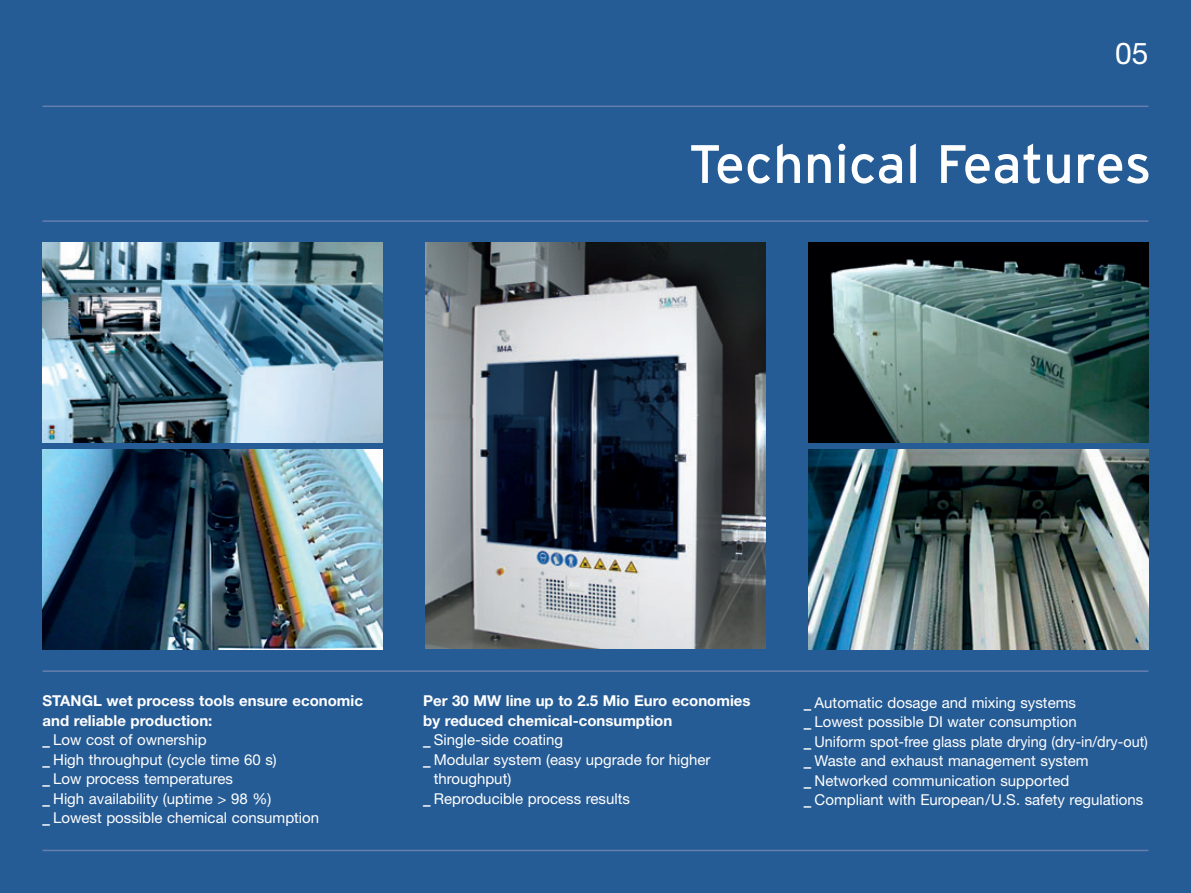
<style>
.page{position:relative;width:1191px;height:893px;background:#265c96}
.page>*{position:absolute;margin:0;border:0;box-sizing:border-box;transform-origin:0 0}
.t1{font:54px "Interstate";color:#fff}
.t2{font:30px "Helvetica Neue";color:#fff}
.t3{font:15px/19.5px "Helvetica Neue";color:#fff}
.t4{font:700 15px "Helvetica Neue";color:#fff}
.s1{font-weight:700}
.s2{font-family:"Interstate"}
</style>
<div class="page">
<hr style="left:43px;top:106px;width:1105px;height:1px;background:#657eae">
<hr style="left:43px;top:220px;width:1105px;height:2px;background:#657eae">
<hr style="left:43px;top:850px;width:1105px;height:1px;background:#657eae">
<img style="left:425px;top:242px;width:340px;height:407px">
<img style="left:43px;top:242px;width:340px;height:200px">
<img style="left:808px;top:242px;width:340px;height:200px">
<img style="left:43px;top:449px;width:340px;height:200px">
<img style="left:808px;top:449px;width:340px;height:200px">
<hr style="left:43px;top:670px;width:1105px;height:2px;background:#657eae">
<h2 class="t2" style="left:1115px;top:43px;width:35px">05</h2>
<h1 class="t1" style="left:688px;top:144px;width:464px">Technical Features</h1>
<p class="t3" style="left:43px;top:693px;width:322px"><span class="s1">STANGL wet process tools ensure economic and reliable production:<br></span><span class="s2">_</span> Low cost of ownership<br><span class="s2">_</span> High throughput (cycle time 60 s)<br><span class="s2">_</span> Low process temperatures<br><span class="s2">_</span> High availability (uptime &gt; 98 %)<br><span class="s2">_</span> Lowest possible chemical consumption</p>
<p class="t4" style="left:423px;top:696px;width:329px">Per 30 MW line up to 2.5 Mio Euro economies</p>
<p class="t4" style="left:423px;top:715px;width:251px">by reduced chemical-consumption</p>
<p class="t3" style="left:423px;top:732px;width:141px"><span class="s2">_</span> Single-side coating</p>
<p class="t3" style="left:423px;top:751px;width:289px"><span class="s2">_</span> Modular system (easy upgrade for higher</p>
<p class="t3" style="left:434px;top:771px;width:79px">throughput)</p>
<p class="t3" style="left:423px;top:790px;width:208px"><span class="s2">_</span> Reproducible process results</p>
<p class="t3" style="left:804px;top:694px;width:345px"><span class="s2">_</span> Automatic dosage and mixing systems<br><span class="s2">_</span> Lowest possible DI water consumption<br><span class="s2">_</span> Uniform spot-free glass plate drying (dry-in/dry-out) <span class="s2">_</span> Waste and exhaust management system<br><span class="s2">_</span> Networked communication supported<br><span class="s2">_</span> Compliant with European/U.S. safety regulations</p>
</div>
